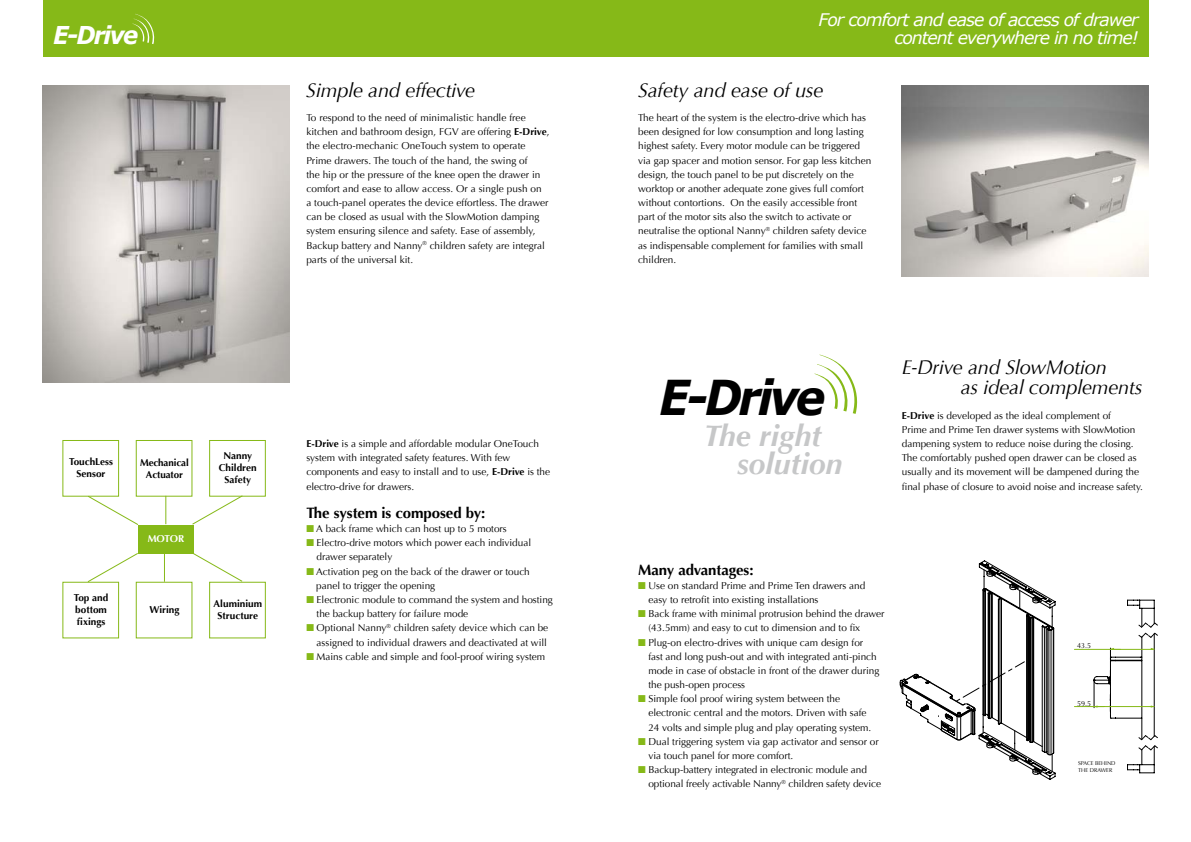
<style>
.page{position:relative;width:1191px;height:842px;background:#fff}
.page>*{position:absolute;margin:0;border:0;box-sizing:border-box;transform-origin:0 0}
.t1{font:italic 700 48px "Verdana";letter-spacing:-.07em;color:#000;scale:.93 1}
.t2{font:italic 700 30px/28px "Optima";color:#c6c7c8}
.t3{font:italic 700 24.5px "Verdana";letter-spacing:-.07em;color:#fff;scale:.93 1}
.t4{font:italic 20px/20px "Optima";letter-spacing:-.01em;color:#000}
.t5{font:italic 17.3px/17.3px "Verdana";letter-spacing:-.06em;color:#fff;text-align:right}
.t6{font:700 15px "Optima";letter-spacing:-.005em;color:#000}
.t7{font:10px/14.2px "Optima";color:#000}
.t8{font:700 10px/12px "Optima";color:#000;text-align:center}
.t9{font:700 10px "Optima";letter-spacing:-.02em;color:#fff}
.t10{font:7.2px "Optima";color:#000}
.t11{font:5.5px/6.6px "Optima";color:#000}
.s1{font-weight:700}
.s2{color:#86b918}
</style>
<div class="page">
<div style="left:43px;top:0;width:1105px;height:56px;background:#86b918"></div>
<img style="left:901px;top:85px;width:247px;height:192px">
<img style="left:43px;top:85px;width:246px;height:298px">
<svg style="left:899px;top:560px;width:157px;height:220px"></svg>
<hr style="left:1074px;top:649px;width:46px;height:1px;background:#86b918">
<hr style="left:1074px;top:706px;width:30px;height:1px;background:#86b918">
<svg style="left:1093px;top:599px;width:65px;height:174px"></svg>
<svg style="left:814px;top:355px;width:44px;height:59px"></svg>
<svg style="left:132px;top:14px;width:23px;height:30px"></svg>
<div style="left:138px;top:525px;width:55px;height:28px;background:#86b918"></div>
<div style="left:62px;top:440px;width:57px;height:57px;border:1px solid #86b918"></div>
<div style="left:62px;top:582px;width:57px;height:56px;border:1px solid #86b918"></div>
<div style="left:136px;top:440px;width:56px;height:57px;border:1px solid #86b918"></div>
<div style="left:136px;top:582px;width:56px;height:56px;border:1px solid #86b918"></div>
<div style="left:209px;top:440px;width:57px;height:57px;border:1px solid #86b918"></div>
<div style="left:209px;top:582px;width:57px;height:56px;border:1px solid #86b918"></div>
<svg style="left:87px;top:553px;width:52px;height:30px"></svg>
<svg style="left:191px;top:552px;width:52px;height:31px"></svg>
<svg style="left:164px;top:553px;width:1px;height:29px"></svg>
<svg style="left:191px;top:494px;width:53px;height:31px"></svg>
<svg style="left:87px;top:495px;width:52px;height:30px"></svg>
<svg style="left:165px;top:496px;width:1px;height:28px"></svg>
<h3 class="t3" style="left:53px;top:20px;width:93px">E-Drive</h3>
<h3 class="t4" style="left:306px;top:80px;width:170px">Simple and effective</h3>
<p class="t7" style="left:306px;top:111px;width:245px">To respond to the need of minimalistic handle free kitchen and bathroom design, FGV are offering <span class="s1">E-Drive</span>, the electro-mechanic OneTouch system to operate Prime drawers. The touch of the hand, the swing of<br>the hip or the pressure of the knee open the drawer in comfort and ease to allow access. Or a single push on<br>a touch-panel operates the device effortless. The drawer can be closed as usual with the SlowMotion damping system ensuring silence and safety. Ease of assembly, Backup battery and Nanny<sup>®</sup> children safety are integral parts of the universal kit.</p>
<p class="t8" style="left:69px;top:456px;width:45px">TouchLess<br>Sensor</p>
<p class="t8" style="left:74px;top:592px;width:36px;text-align:left">Top and bottom fixings</p>
<p class="t8" style="left:140px;top:456px;width:50px">Mechanical<br>Actuator</p>
<p class="t9" style="left:148px;top:533px;width:38px">MOTOR</p>
<p class="t8" style="left:149px;top:604px;width:31px">Wiring</p>
<p class="t8" style="left:219px;top:450px;width:39px">Nanny<br>Children<br>Safety</p>
<p class="t8" style="left:214px;top:597px;width:50px">Aluminium<br>Structure</p>
<p class="t7" style="left:306px;top:437px;width:245px"><span class="s1">E-Drive</span> is a simple and affordable modular OneTouch system with integrated safety features. With few components and easy to install and to use, <span class="s1">E-Drive</span> is the electro-drive for drawers.</p>
<h3 class="t6" style="left:306px;top:504px;width:180px">The system is composed by:</h3>
<p class="t7" style="left:306px;top:522px;width:202px"><span class="s2">■</span> A back frame which can host up to 5 motors</p>
<p class="t7" style="left:317px;top:536px;width:216px;text-indent:-10px"><span class="s2">■</span> Electro-drive motors which power each individual drawer separately</p>
<p class="t7" style="left:316px;top:564px;width:215px;text-indent:-10px"><span class="s2">■</span> Activation peg on the back of the drawer or touch panel to trigger the opening</p>
<p class="t7" style="left:317px;top:593px;width:238px;text-indent:-10px"><span class="s2">■</span> Electronic module to command the system and hosting the backup battery for failure mode</p>
<p class="t7" style="left:306px;top:621px;width:243px;text-align:right"><span class="s2">■</span> Optional Nanny<sup>®</sup> children safety device which can be assigned to individual drawers and deactivated at will</p>
<p class="t7" style="left:306px;top:649px;width:240px"><span class="s2">■</span> Mains cable and simple and fool-proof wiring system</p>
<h3 class="t5" style="left:818px;top:12px;width:322px">For comfort and ease of access of drawer content everywhere in no time!</h3>
<h3 class="t4" style="left:638px;top:80px;width:187px">Safety and ease of use</h3>
<p class="t7" style="left:638px;top:111px;width:235px">The heart of the system is the electro-drive which has been designed for low consumption and long lasting highest safety. Every motor module can be triggered via gap spacer and motion sensor. For gap less kitchen design, the touch panel to be put discretely on the worktop or another adequate zone gives full comfort without contortions. On the easily accessible front part of the motor sits also the switch to activate or neutralise the optional Nanny<sup>®</sup> children safety device as indispensable complement for families with small children.</p>
<h1 class="t1" style="left:659px;top:366px;width:180px">E-Drive</h1>
<h2 class="t2" style="left:737px;top:421px;width:107px;text-indent:-33px">The right solution</h2>
<h3 class="t4" style="left:960px;top:357px;width:183px;text-indent:-59px">E-Drive and SlowMotion<br>as ideal complements</h3>
<p class="t7" style="left:902px;top:408px;width:242px"><span class="s1">E-Drive</span> is developed as the ideal complement of<br>Prime and Prime Ten drawer systems with SlowMotion dampening system to reduce noise during the closing.<br>The comfortably pushed open drawer can be closed as usually and its movement will be dampened during the final phase of closure to avoid noise and increase safety.</p>
<h3 class="t6" style="left:638px;top:561px;width:117px">Many advantages:</h3>
<p class="t7" style="left:648px;top:578px;width:218px;text-indent:-10px"><span class="s2">■</span> Use on standard Prime and Prime Ten drawers and easy to retrofit into existing installations</p>
<p class="t7" style="left:648px;top:607px;width:238px;text-indent:-10px"><span class="s2">■</span> Back frame with minimal protrusion behind the drawer (43.5mm) and easy to cut to dimension and to fix</p>
<p class="t7" style="left:648px;top:635px;width:232px;text-indent:-10px"><span class="s2">■</span> Plug-on electro-drives with unique cam design for fast and long push-out and with integrated anti-pinch mode in case of obstacle in front of the drawer during the push-open process</p>
<p class="t7" style="left:648px;top:692px;width:224px;text-indent:-10px"><span class="s2">■</span> Simple fool proof wiring system between the electronic central and the motors. Driven with safe<br>24 volts and simple plug and play operating system.</p>
<p class="t7" style="left:648px;top:734px;width:232px;text-indent:-10px"><span class="s2">■</span> Dual triggering system via gap activator and sensor or via touch panel for more comfort.</p>
<p class="t7" style="left:648px;top:763px;width:234px;text-indent:-10px"><span class="s2">■</span> Backup-battery integrated in electronic module and optional freely activable Nanny<sup>®</sup> children safety device</p>
<p class="t10" style="left:1077px;top:642px;width:15px">43.5</p>
<p class="t10" style="left:1077px;top:700px;width:15px">59.5</p>
<p class="t11" style="left:1078px;top:760px;width:34px">SPACE behind the drawe</p>
<p class="t11" style="left:1109px;top:767px;width:5px">r</p>
</div>
